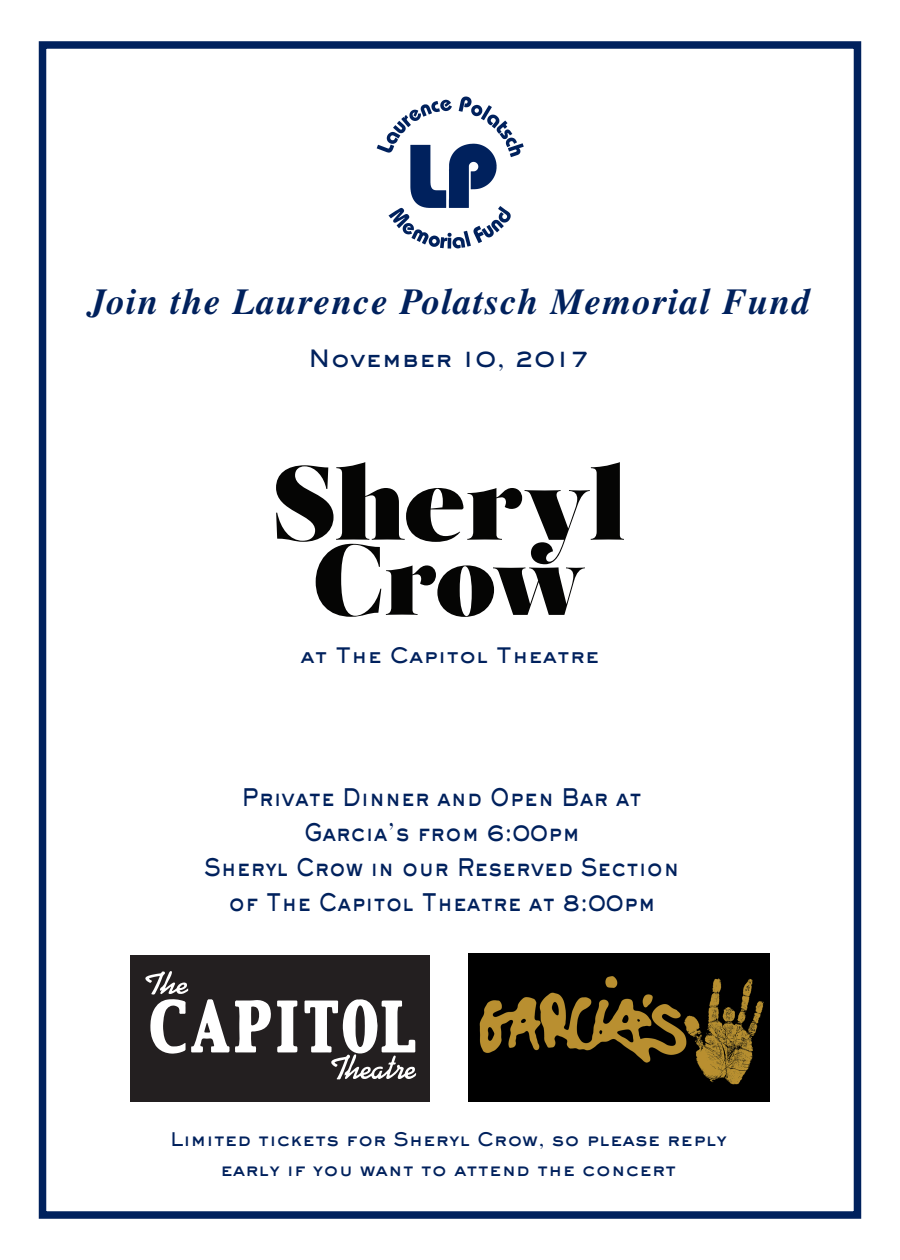
<style>
.page{position:relative;width:900px;height:1260px;background:#fff}
.page>*{position:absolute;margin:0;border:0;box-sizing:border-box;transform-origin:0 0}
.t1{font:italic 700 36.75px "Times";letter-spacing:.04em;color:#00215d}
.t2{font:23.75px/35px "AT Sackers Heavy Gothic";color:#00215d;text-align:center;scale:.85 1}
.t3{font:23.5px "AT Sackers Heavy Gothic";color:#00215d}
.t4{font:21px "AT Sackers Heavy Gothic";color:#00215d}
.t5{font:18.25px/30.2px "AT Sackers Heavy Gothic";color:#00215d;text-align:center}
</style>
<div class="page">
<div style="left:39px;top:41px;width:822px;height:1178px;border:8px solid #00215d"></div>
<img style="left:376px;top:96px;width:147px;height:153px">
<div style="left:130px;top:955px;width:299px;height:147px;background:#231f20"></div>
<svg style="left:145px;top:971px;width:153px;height:83px"></svg>
<svg style="left:304px;top:999px;width:112px;height:81px"></svg>
<img style="left:469px;top:954px;width:301px;height:148px">
<svg style="left:276px;top:462px;width:348px;height:155px"></svg>
<h1 class="t1" style="left:88px;top:280px;width:724px">Join the Laurence Polatsch Memorial Fund</h1>
<p class="t3" style="left:308px;top:343px;width:284px">November 10, 2017</p>
<p class="t4" style="left:301px;top:641px;width:300px">at The Capitol Theatre</p>
<p class="t2" style="left:204px;top:779px;width:561px">Private Dinner and Open Bar at<br>Garcia’s from 6:00pm<br>Sheryl Crow in our Reserved Section of The Capitol Theatre at 8:00pm</p>
<p class="t5" style="left:170px;top:1123px;width:559px">Limited tickets for Sheryl Crow, so please reply early if you want to attend the concert</p>
</div>
